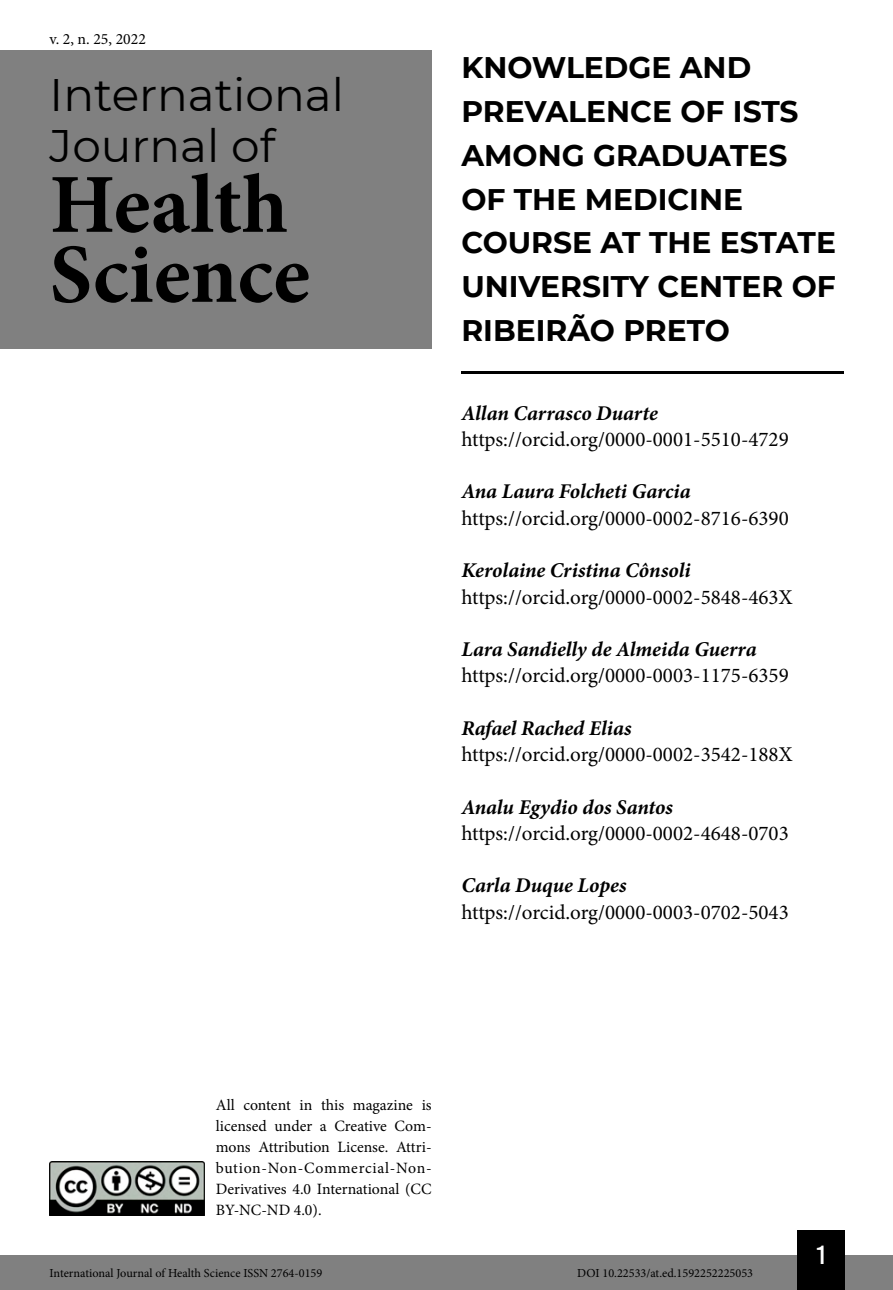
<style>
.page{position:relative;width:893px;height:1290px;background:#fff}
.page>*{position:absolute;margin:0;border:0;box-sizing:border-box;transform-origin:0 0}
.t1{font:700 84px/70px "Minion Pro";color:#000}
.t2{font:45.5px/50.8px "Montserrat";color:#000}
.Título_Artigo{font:700 29.75px/43.8px "Montserrat";color:#000}
.t3{font:26.25px "Bebas Kai";color:#fff}
.Infos_autor{font:21px "Minion Pro";color:#000}
.Autor{font:italic 700 21px "Minion Pro";letter-spacing:-.005em;color:#000}
.t4{font:15.75px/21px "Minion Pro";color:#000;text-align:justify}
.t5{font:12.25px "Minion Pro";color:#000}
</style>
<div class="page">
<div style="left:0;top:1255px;width:893px;height:35px;background:#808080"></div>
<div style="left:797px;top:1230px;width:48px;height:60px;background:#000"></div>
<img style="left:50px;top:1161px;width:154px;height:54px">
<div style="left:0;top:50px;width:432px;height:298px;background:#808080"></div>
<hr style="left:461px;top:371px;width:382px;height:2px;background:#000">
<p class="t4" style="left:50px;top:28px;width:98px">v. 2, n. 25, 2022</p>
<h2 class="t2" style="left:50px;top:68px;width:296px">International<br>Journal of</h2>
<h1 class="t1" style="left:50px;top:169px;width:262px">Health<br>Science</h1>
<p class="Título_Artigo" style="left:461px;top:44px;width:376px">KNOWLEDGE AND<br>PREVALENCE OF ISTS<br>AMONG GRADUATES<br>OF THE MEDICINE<br>COURSE AT THE ESTATE<br>UNIVERSITY CENTER OF<br>RIBEIRÃO PRETO</p>
<p class="Autor" style="left:461px;top:398px;width:198px">Allan Carrasco Duarte</p>
<p class="Infos_autor" style="left:461px;top:425px;width:329px">https://orcid.org/0000-0001-5510-4729</p>
<p class="Autor" style="left:461px;top:477px;width:231px">Ana Laura Folcheti Garcia</p>
<p class="Infos_autor" style="left:461px;top:504px;width:329px">https://orcid.org/0000-0002-8716-6390</p>
<p class="Autor" style="left:461px;top:555px;width:231px">Kerolaine Cristina Cônsoli</p>
<p class="Infos_autor" style="left:461px;top:583px;width:333px">https://orcid.org/0000-0002-5848-463X</p>
<p class="Autor" style="left:461px;top:634px;width:297px">Lara Sandielly de Almeida Guerra</p>
<p class="Infos_autor" style="left:461px;top:661px;width:329px">https://orcid.org/0000-0003-1175-6359</p>
<p class="Autor" style="left:461px;top:713px;width:172px">Rafael Rached Elias</p>
<p class="Infos_autor" style="left:461px;top:740px;width:333px">https://orcid.org/0000-0002-3542-188X</p>
<p class="Autor" style="left:461px;top:792px;width:213px">Analu Egydio dos Santos</p>
<p class="Infos_autor" style="left:461px;top:819px;width:329px">https://orcid.org/0000-0002-4648-0703</p>
<p class="Autor" style="left:461px;top:870px;width:167px">Carla Duque Lopes</p>
<p class="Infos_autor" style="left:461px;top:898px;width:329px">https://orcid.org/0000-0003-0702-5043</p>
<p class="t4" style="left:216px;top:1095px;width:217px">All content in this magazine is licensed under a Creative Com&shy;mons Attribution License. Attri&shy;bution-Non-Commercial-Non-Derivatives 4.0 International (CC BY-NC-ND 4.0).</p>
<p class="t3" style="left:817px;top:1241px;width:10px">1</p>
<p class="t5" style="left:50px;top:1265px;width:274px">International Journal of Health Science ISSN 2764-0159</p>
<p class="t5" style="left:577px;top:1265px;width:177px">DOI 10.22533/at.ed.1592252225053</p>
</div>
